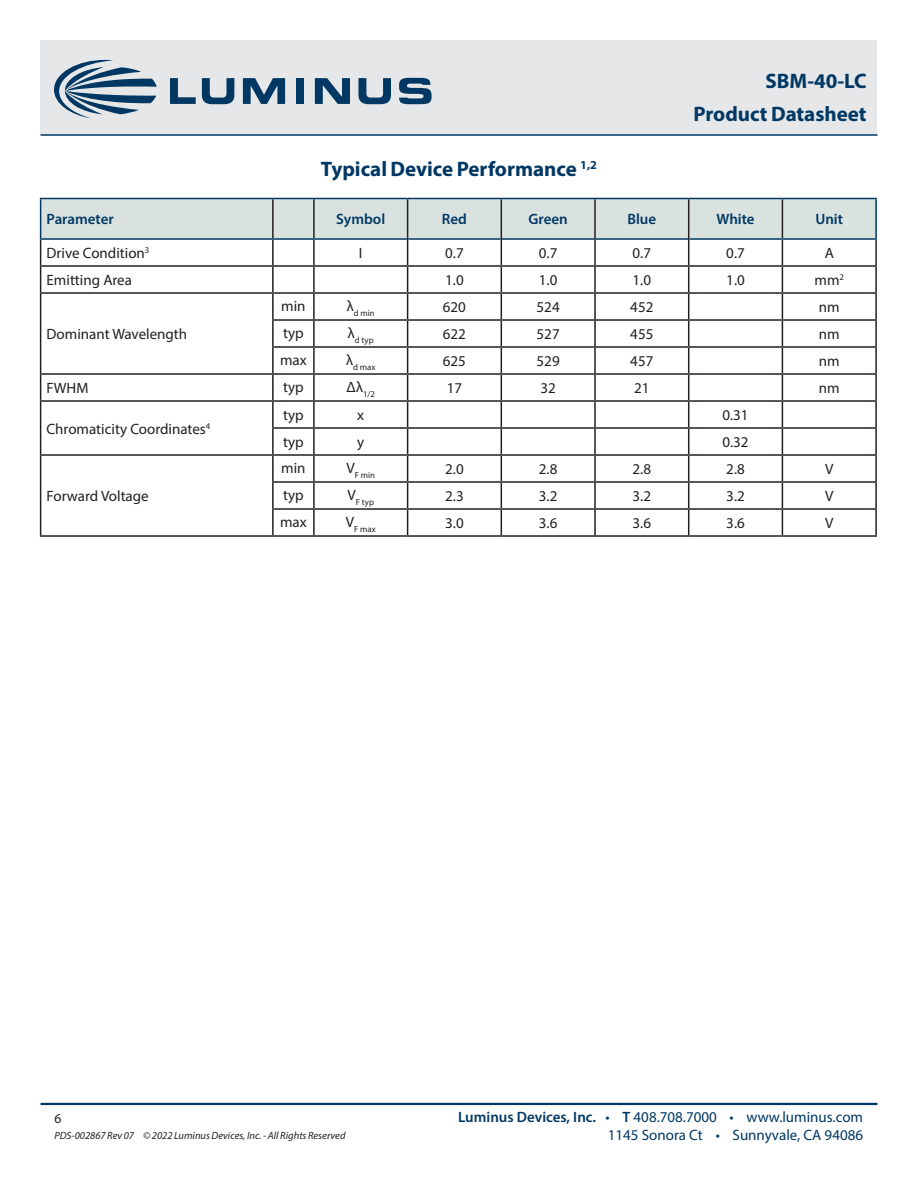
<style>
.page{position:relative;width:918px;height:1188px;background:#fff}
.page>*{position:absolute;margin:0;border:0;box-sizing:border-box;transform-origin:0 0}
.DS_Title1{font:700 21px "Myriad Pro";color:#003863}
.t1{font:15px "Myriad Pro";color:#231f20}
.t2{font:15px "Myriad Pro";color:#003863}
.t3{font:15px "Myriad Pro";color:#231f20}
.t4{font:600 15px "Myriad Pro";color:#003863}
.zzFooterRight2{font:13.5px "Myriad Pro";color:#231f20}
.zzFooterRight1{font:italic 10.5px "Myriad Pro";color:#231f20}
.t5{font:8.7px "Myriad Pro";color:#231f20}
.s1{font-weight:600}
</style>
<div class="page">
<div style="left:40px;top:40px;width:838px;height:95px;background:#e6e7e9"></div>
<hr style="left:40px;top:1103px;width:838px;height:2px;background:#003863">
<hr style="left:40px;top:134px;width:838px;height:2px;background:#003863">
<svg style="left:170px;top:78px;width:26px;height:26px"></svg>
<svg style="left:202px;top:78px;width:32px;height:26px"></svg>
<svg style="left:243px;top:78px;width:42px;height:26px"></svg>
<div style="left:296px;top:78px;width:8px;height:26px;background:#003863"></div>
<svg style="left:315px;top:78px;width:35px;height:26px"></svg>
<svg style="left:358px;top:78px;width:33px;height:26px"></svg>
<svg style="left:399px;top:78px;width:33px;height:26px"></svg>
<svg style="left:54px;top:60px;width:103px;height:58px"></svg>
<hr style="left:875px;top:240px;width:2px;height:25px;background:#231f20">
<hr style="left:875px;top:267px;width:2px;height:25px;background:#231f20">
<hr style="left:782px;top:292px;width:95px;height:2px;background:#231f20">
<hr style="left:875px;top:294px;width:2px;height:25px;background:#231f20">
<hr style="left:782px;top:319px;width:95px;height:2px;background:#231f20">
<hr style="left:875px;top:321px;width:2px;height:25px;background:#231f20">
<hr style="left:782px;top:346px;width:95px;height:2px;background:#231f20">
<hr style="left:875px;top:348px;width:2px;height:25px;background:#231f20">
<hr style="left:782px;top:373px;width:95px;height:2px;background:#231f20">
<hr style="left:875px;top:375px;width:2px;height:25px;background:#231f20">
<hr style="left:782px;top:400px;width:95px;height:2px;background:#231f20">
<hr style="left:875px;top:402px;width:2px;height:25px;background:#231f20">
<hr style="left:782px;top:427px;width:95px;height:2px;background:#231f20">
<hr style="left:875px;top:429px;width:2px;height:25px;background:#231f20">
<hr style="left:782px;top:454px;width:95px;height:2px;background:#231f20">
<hr style="left:875px;top:456px;width:2px;height:25px;background:#231f20">
<hr style="left:782px;top:481px;width:95px;height:2px;background:#231f20">
<hr style="left:875px;top:483px;width:2px;height:25px;background:#231f20">
<hr style="left:782px;top:508px;width:95px;height:2px;background:#231f20">
<hr style="left:875px;top:510px;width:2px;height:25px;background:#231f20">
<hr style="left:40px;top:535px;width:233px;height:2px;background:#231f20">
<hr style="left:273px;top:535px;width:41px;height:2px;background:#231f20">
<hr style="left:314px;top:535px;width:94px;height:2px;background:#231f20">
<hr style="left:408px;top:535px;width:93px;height:2px;background:#231f20">
<hr style="left:501px;top:535px;width:94px;height:2px;background:#231f20">
<hr style="left:595px;top:535px;width:94px;height:2px;background:#231f20">
<hr style="left:689px;top:535px;width:93px;height:2px;background:#231f20">
<hr style="left:782px;top:535px;width:95px;height:2px;background:#231f20">
<hr style="left:782px;top:265px;width:95px;height:2px;background:#231f20">
<hr style="left:40px;top:198px;width:233px;height:1px;background:#003863">
<hr style="left:273px;top:198px;width:41px;height:1px;background:#003863">
<hr style="left:314px;top:198px;width:94px;height:1px;background:#003863">
<hr style="left:408px;top:198px;width:93px;height:1px;background:#003863">
<hr style="left:501px;top:198px;width:94px;height:1px;background:#003863">
<hr style="left:595px;top:198px;width:94px;height:1px;background:#003863">
<hr style="left:689px;top:198px;width:93px;height:1px;background:#003863">
<hr style="left:782px;top:198px;width:95px;height:1px;background:#003863">
<hr style="left:875px;top:199px;width:2px;height:39px;background:#003863">
<hr style="left:782px;top:238px;width:95px;height:2px;background:#003863">
<svg style="left:40px;top:199px;width:836px;height:336px"></svg>
<hr style="left:594px;top:267px;width:2px;height:25px;background:#231f20">
<p class="DS_Title1" style="left:321px;top:155px;width:278px">Typical Device Performance <sup>1,2</sup></p>
<p class="DS_Title1" style="left:766px;top:67px;width:103px">SBM-40-LC</p>
<p class="DS_Title1" style="left:693px;top:100px;width:175px">Product Datasheet</p>
<p class="t4" style="left:47px;top:210px;width:69px">Parameter</p>
<p class="t4" style="left:336px;top:210px;width:50px">Symbol</p>
<p class="t4" style="left:442px;top:210px;width:27px">Red</p>
<p class="t4" style="left:529px;top:210px;width:41px">Green</p>
<p class="t4" style="left:627px;top:210px;width:30px">Blue</p>
<p class="t4" style="left:716px;top:210px;width:40px">White</p>
<p class="t4" style="left:815px;top:210px;width:29px">Unit</p>
<p class="t1" style="left:47px;top:244px;width:104px">Drive Condition<sup>3</sup></p>
<p class="t1" style="left:359px;top:244px;width:5px">I</p>
<p class="t1" style="left:445px;top:244px;width:20px">0.7</p>
<p class="t1" style="left:539px;top:244px;width:20px">0.7</p>
<p class="t1" style="left:633px;top:244px;width:20px">0.7</p>
<p class="t1" style="left:726px;top:244px;width:20px">0.7</p>
<p class="t1" style="left:825px;top:244px;width:11px">A</p>
<p class="t1" style="left:47px;top:271px;width:87px">Emitting Area</p>
<p class="t1" style="left:445px;top:271px;width:20px">1.0</p>
<p class="t1" style="left:539px;top:271px;width:20px">1.0</p>
<p class="t1" style="left:633px;top:271px;width:20px">1.0</p>
<p class="t1" style="left:726px;top:271px;width:20px">1.0</p>
<p class="t1" style="left:815px;top:271px;width:31px">mm<sup>2</sup></p>
<p class="t1" style="left:47px;top:325px;width:142px">Dominant Wavelength</p>
<p class="t1" style="left:281px;top:296px;width:26px">min</p>
<p class="t5" style="left:347px;top:307px;width:30px"><sup>λ</sup>d min</p>
<p class="t3" style="left:443px;top:298px;width:25px">620</p>
<p class="t1" style="left:537px;top:298px;width:25px">524</p>
<p class="t1" style="left:630px;top:298px;width:25px">452</p>
<p class="t1" style="left:819px;top:298px;width:22px">nm</p>
<p class="t1" style="left:283px;top:323px;width:22px">typ</p>
<p class="t5" style="left:348px;top:334px;width:27px"><sup>λ</sup>d typ</p>
<p class="t1" style="left:443px;top:325px;width:25px">622</p>
<p class="t1" style="left:537px;top:325px;width:25px">527</p>
<p class="t1" style="left:630px;top:325px;width:25px">455</p>
<p class="t1" style="left:819px;top:325px;width:22px">nm</p>
<p class="t1" style="left:280px;top:350px;width:28px">max</p>
<p class="t5" style="left:346px;top:361px;width:31px"><sup>λ</sup>d max</p>
<p class="t3" style="left:443px;top:352px;width:25px">625</p>
<p class="t3" style="left:537px;top:352px;width:25px">529</p>
<p class="t3" style="left:630px;top:352px;width:25px">457</p>
<p class="t1" style="left:819px;top:352px;width:22px">nm</p>
<p class="t1" style="left:47px;top:379px;width:43px">FWHM</p>
<p class="t1" style="left:283px;top:377px;width:22px">typ</p>
<p class="t5" style="left:346px;top:388px;width:30px"><sup>Δλ</sup>1/2</p>
<p class="t3" style="left:447px;top:379px;width:17px">17</p>
<p class="t3" style="left:540px;top:379px;width:17px">32</p>
<p class="t3" style="left:634px;top:379px;width:17px">21</p>
<p class="t1" style="left:819px;top:379px;width:22px">nm</p>
<p class="t1" style="left:47px;top:419px;width:165px">Chromaticity Coordinates<sup>4</sup></p>
<p class="t1" style="left:283px;top:406px;width:22px">typ</p>
<p class="t1" style="left:357px;top:406px;width:8px">x</p>
<p class="t3" style="left:722px;top:406px;width:28px">0.31</p>
<p class="t1" style="left:283px;top:433px;width:22px">typ</p>
<p class="t1" style="left:357px;top:433px;width:9px">y</p>
<p class="t3" style="left:722px;top:433px;width:28px">0.32</p>
<p class="t1" style="left:47px;top:487px;width:104px">Forward Voltage</p>
<p class="t1" style="left:281px;top:458px;width:26px">min</p>
<p class="t5" style="left:346px;top:469px;width:30px"><sup>V</sup>F min</p>
<p class="t3" style="left:445px;top:460px;width:20px">2.0</p>
<p class="t3" style="left:539px;top:460px;width:20px">2.8</p>
<p class="t3" style="left:633px;top:460px;width:20px">2.8</p>
<p class="t3" style="left:726px;top:460px;width:20px">2.8</p>
<p class="t1" style="left:825px;top:460px;width:10px">V</p>
<p class="t1" style="left:283px;top:485px;width:22px">typ</p>
<p class="t5" style="left:347px;top:496px;width:28px"><sup>V</sup>F typ</p>
<p class="t1" style="left:445px;top:487px;width:20px">2.3</p>
<p class="t1" style="left:539px;top:487px;width:20px">3.2</p>
<p class="t1" style="left:633px;top:487px;width:20px">3.2</p>
<p class="t1" style="left:726px;top:487px;width:20px">3.2</p>
<p class="t1" style="left:825px;top:487px;width:10px">V</p>
<p class="t1" style="left:280px;top:512px;width:28px">max</p>
<p class="t5" style="left:346px;top:523px;width:32px"><sup>V</sup>F max</p>
<p class="t3" style="left:445px;top:514px;width:20px">3.0</p>
<p class="t3" style="left:539px;top:514px;width:20px">3.6</p>
<p class="t3" style="left:633px;top:514px;width:20px">3.6</p>
<p class="t3" style="left:726px;top:514px;width:20px">3.6</p>
<p class="t1" style="left:825px;top:514px;width:10px">V</p>
<p class="zzFooterRight2" style="left:54px;top:1110px;width:8px">6</p>
<p class="zzFooterRight1" style="left:54px;top:1129px;width:293px">PDS-002867 Rev 07 © 2022 Luminus Devices, Inc. - All Rights Reserved</p>
<p class="t2" style="left:458px;top:1108px;width:407px"><span class="s1">Luminus Devices, Inc.</span> • <span class="s1">T</span> 408.708.7000 • www.luminus.com</p>
<p class="t2" style="left:608px;top:1126px;width:257px">1145 Sonora Ct • Sunnyvale, CA 94086</p>
</div>
